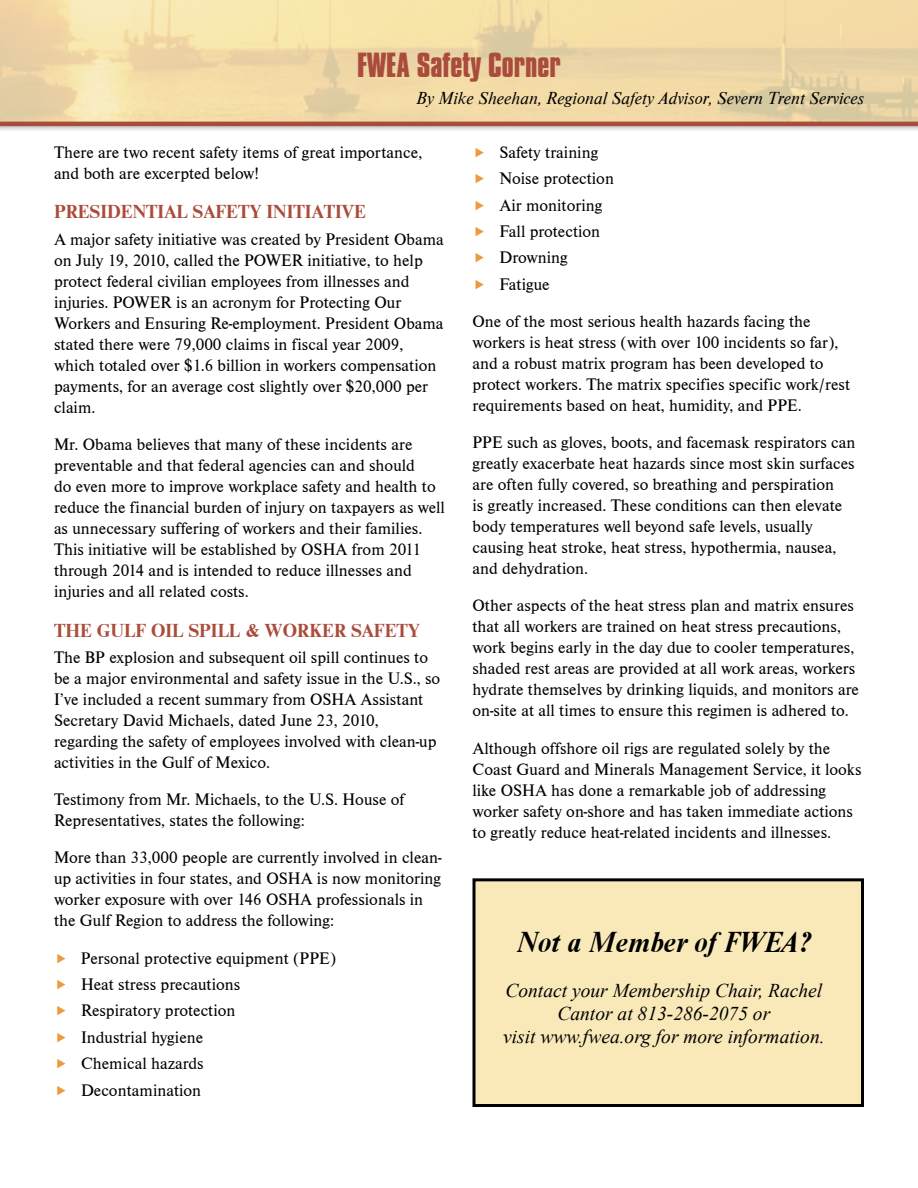
<style>
.page{position:relative;width:918px;height:1188px;background:#fff}
.page>*{position:absolute;margin:0;border:0;box-sizing:border-box;transform-origin:0 0}
.t1{font:italic 700 30px "Nimbus Rom DCY";color:#000}
.t2{font:700 30px "Compacta BT";color:#aa4c3b}
.t3{font:italic 19.5px/23.4px "Times New Roman";color:#000;text-align:center}
.t4{font:700 19.5px "Nimbus Rom DCY";color:#aa4c3b}
.t5{font:italic 18px "Nimbus Rom DCY";color:#000}
.t6{font:17.25px/21px "Nimbus Rom DCY";color:#000}
</style>
<div class="page">
<div style="left:0;top:0;width:918px;height:133px;background:#000;opacity:.75"></div>
<img style="left:0;top:0;width:918px;height:122px">
<hr style="left:0;top:122px;width:918px;height:4px;background:#aa4c3b">
<div style="left:474px;top:880px;width:388px;height:226px;background:#f9e9b8"></div>
<div style="left:472px;top:878px;width:392px;height:229px;border:3px solid #000"></div>
<h1 class="t2" style="left:357px;top:47px;width:205px">FWEA Safety Corner</h1>
<p class="t5" style="left:417px;top:89px;width:449px">By Mike Sheehan, Regional Safety Advisor, Severn Trent Services</p>
<p class="t6" style="left:54px;top:142px;width:370px">There are two recent safety items of great importance, and both are excerpted below!</p>
<p class="t4" style="left:54px;top:202px;width:313px">PRESIDENTIAL SAFETY INITIATIVE</p>
<p class="t6" style="left:54px;top:229px;width:391px">A major safety initiative was created by President Obama on July 19, 2010, called the POWER initiative, to help protect federal civilian employees from illnesses and injuries. POWER is an acronym for Protecting Our Workers and Ensuring Re-employment. President Obama stated there were 79,000 claims in fiscal year 2009, which totaled over $1.6 billion in workers compensation payments, for an average cost slightly over $20,000 per claim.</p>
<p class="t6" style="left:54px;top:434px;width:393px">Mr. Obama believes that many of these incidents are preventable and that federal agencies can and should<br>do even more to improve workplace safety and health to reduce the financial burden of injury on taxpayers as well as unnecessary suffering of workers and their families.<br>This initiative will be established by OSHA from 2011 through 2014 and is intended to reduce illnesses and injuries and all related costs.</p>
<p class="t4" style="left:54px;top:620px;width:368px">THE GULF OIL SPILL &amp; WORKER SAFETY</p>
<p class="t6" style="left:54px;top:647px;width:388px">The BP explosion and subsequent oil spill continues to be a major environmental and safety issue in the U.S., so I’ve included a recent summary from OSHA Assistant Secretary David Michaels, dated June 23, 2010, regarding the safety of employees involved with clean-up activities in the Gulf of Mexico.</p>
<p class="t6" style="left:54px;top:789px;width:352px">Testimony from Mr. Michaels, to the U.S. House of<br>Representatives, states the following:</p>
<p class="t6" style="left:54px;top:847px;width:389px">More than 33,000 people are currently involved in clean&shy;up activities in four states, and OSHA is now monitoring worker exposure with over 146 OSHA professionals in the Gulf Region to address the following:</p>
<p class="t6" style="left:81px;top:945px;width:257px;line-height:26.4px">Personal protective equipment (PPE)<br>Heat stress precautions<br>Respiratory protection<br>Industrial hygiene<br>Chemical hazards<br>Decontamination</p>
<p class="t6" style="left:500px;top:139px;width:116px;line-height:26.4px">Safety training<br>Noise protection<br>Air monitoring<br>Fall protection<br>Drowning<br>Fatigue</p>
<p class="t6" style="left:472px;top:311px;width:379px">One of the most serious health hazards facing the workers is heat stress (with over 100 incidents so far), and a robust matrix program has been developed to protect workers. The matrix specifies specific work/rest requirements based on heat, humidity, and PPE.</p>
<p class="t6" style="left:472px;top:432px;width:385px">PPE such as gloves, boots, and facemask respirators can greatly exacerbate heat hazards since most skin surfaces are often fully covered, so breathing and perspiration<br>is greatly increased. These conditions can then elevate body temperatures well beyond safe levels, usually causing heat stroke, heat stress, hypothermia, nausea, and dehydration.</p>
<p class="t6" style="left:472px;top:595px;width:388px">Other aspects of the heat stress plan and matrix ensures that all workers are trained on heat stress precautions, work begins early in the day due to cooler temperatures, shaded rest areas are provided at all work areas, workers hydrate themselves by drinking liquids, and monitors are on-site at all times to ensure this regimen is adhered to.</p>
<p class="t6" style="left:472px;top:737px;width:391px">Although offshore oil rigs are regulated solely by the Coast Guard and Minerals Management Service, it looks like OSHA has done a remarkable job of addressing worker safety on-shore and has taken immediate actions to greatly reduce heat-related incidents and illnesses.</p>
<h1 class="t1" style="left:517px;top:926px;width:295px">Not a Member of FWEA?</h1>
<p class="t3" style="left:503px;top:978px;width:323px">Contact your Membership Chair, Rachel<br>Cantor at 813-286-2075 or<br>visit www.fwea.org for more information.</p>
</div>
